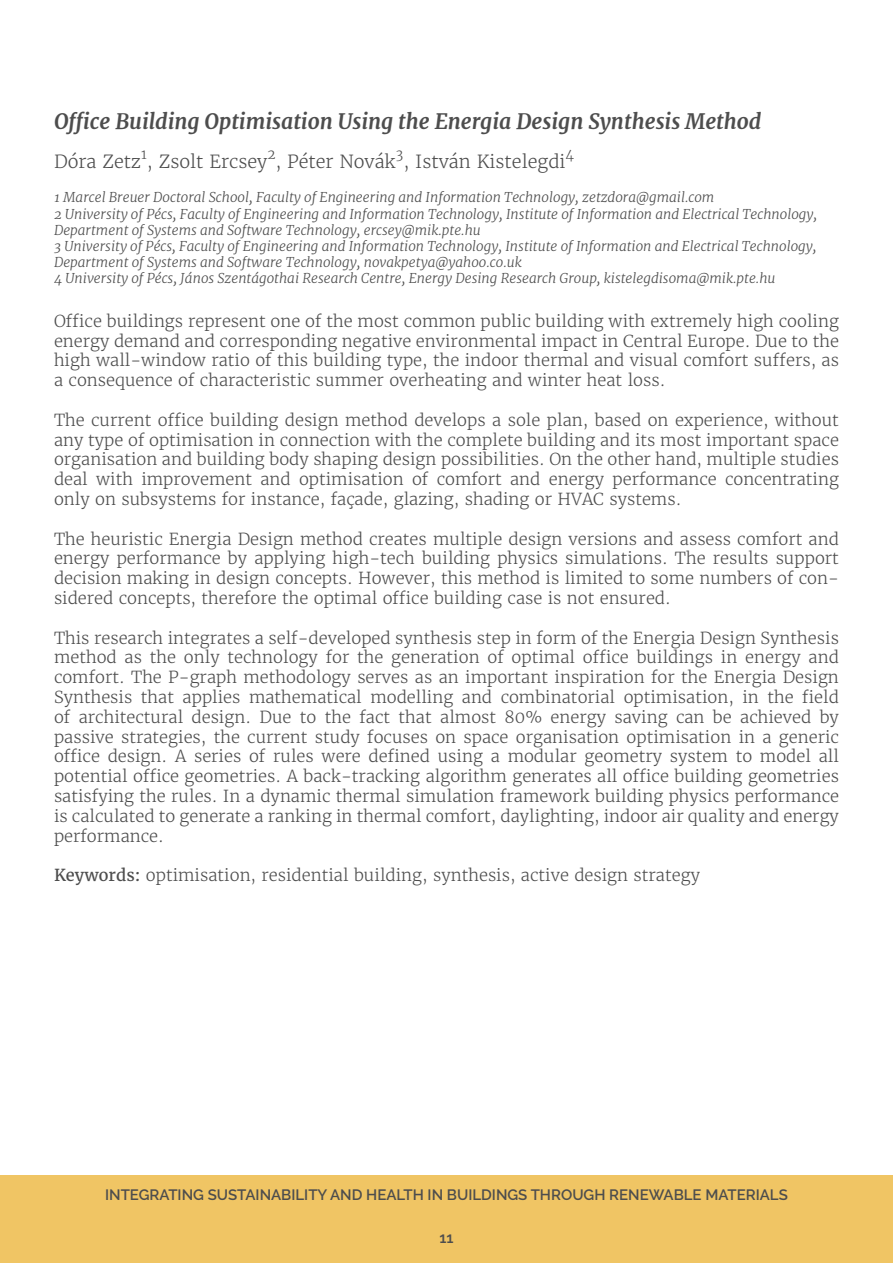
<style>
.page{position:relative;width:893px;height:1263px;background:#fff}
.page>*{position:absolute;margin:0;border:0;box-sizing:border-box;transform-origin:0 0}
.abstract_title{font:italic 700 21px "Merriweather";color:#4d4d4d}
.abstract_author{font:300 18px "Merriweather";color:#4d4d4d}
.body_text{font:300 16.5px/19.8px "Merriweather";color:#4d4d4d;text-align:justify}
.t1{font:600 15px "Raleway";color:#4d4d4d}
.abstract_affiliation{font:italic 300 13.5px/16.2px "Merriweather";color:#4d4d4d}
.abstract_author-2{font:300 13.5px "Merriweather";color:#4d4d4d}
.s1{font-weight:400}
</style>
<div class="page">
<div style="left:0;top:1176px;width:893px;height:87px;background:#f0c564"></div>
<p class="abstract_title" style="left:54px;top:108px;width:709px">Office Building Optimisation Using the Energia Design Synthesis Method</p>
<p class="abstract_author" style="left:54px;top:151px;width:513px">Dóra Zetz , Zsolt Ercsey , Péter Novák , István Kistelegdi</p>
<p class="abstract_author-2" style="left:141px;top:146px;width:7px">1</p>
<p class="abstract_author-2" style="left:267px;top:146px;width:10px">2</p>
<p class="abstract_author-2" style="left:396px;top:146px;width:9px">3</p>
<p class="abstract_author-2" style="left:565px;top:146px;width:10px">4</p>
<p class="abstract_affiliation" style="left:54px;top:190px;width:662px">1 Marcel Breuer Doctoral School, Faculty of Engineering and Information Technology, zetzdora@gmail.com</p>
<p class="abstract_affiliation" style="left:54px;top:206px;width:765px">2 University of Pécs, Faculty of Engineering and Information Technology, Institute of Information and Electrical Technology,<br>Department of Systems and Software Technology, ercsey@mik.pte.hu</p>
<p class="abstract_affiliation" style="left:54px;top:238px;width:764px">3 University of Pécs, Faculty of Engineering and Information Technology, Institute of Information and Electrical Technology,<br>Department of Systems and Software Technology, novakpetya@yahoo.co.uk</p>
<p class="abstract_affiliation" style="left:54px;top:271px;width:723px">4 University of Pécs, János Szentágothai Research Centre, Energy Desing Research Group, kistelegdisoma@mik.pte.hu</p>
<p class="body_text" style="left:54px;top:311px;width:786px">Office buildings represent one of the most common public building with extremely high cooling energy demand and corresponding negative environmental impact in Central Europe. Due to the high wall-window ratio of this building type, the indoor thermal and visual comfort suffers, as a consequence of characteristic summer overheating and winter heat loss.</p>
<p class="body_text" style="left:54px;top:410px;width:786px">The current office building design method develops a sole plan, based on experience, without any type of optimisation in connection with the complete building and its most important space organisation and building body shaping design possibilities. On the other hand, multiple studies deal with improvement and optimisation of comfort and energy performance concentrating only on subsystems for instance, façade, glazing, shading or HVAC systems.</p>
<p class="body_text" style="left:54px;top:529px;width:786px">The heuristic Energia Design method creates multiple design versions and assess comfort and energy performance by applying high-tech building physics simulations. The results support decision making in design concepts. However, this method is limited to some numbers of con&shy;sidered concepts, therefore the optimal office building case is not ensured.</p>
<p class="body_text" style="left:54px;top:628px;width:786px">This research integrates a self-developed synthesis step in form of the Energia Design Synthesis method as the only technology for the generation of optimal office buildings in energy and comfort. The P-graph methodology serves as an important inspiration for the Energia Design Synthesis that applies mathematical modelling and combinatorial optimisation, in the field of architectural design. Due to the fact that almost 80% energy saving can be achieved by passive strategies, the current study focuses on space organisation optimisation in a generic office design. A series of rules were defined using a modular geometry system to model all potential office geometries. A back-tracking algorithm generates all office building geometries satisfying the rules. In a dynamic thermal simulation framework building physics performance is calculated to generate a ranking in thermal comfort, daylighting, indoor air quality and energy performance.</p>
<p class="body_text" style="left:54px;top:865px;width:648px"><span class="s1">Keywords:</span> optimisation, residential building, synthesis, active design strategy</p>
<p class="t1" style="left:105px;top:1186px;width:684px">INTEGRATING SUSTAINABILITY AND HEALTH IN BUILDINGS THROUGH RENEWABLE MATERIALS</p>
<p class="t1" style="left:439px;top:1229px;width:16px">11</p>
</div>
